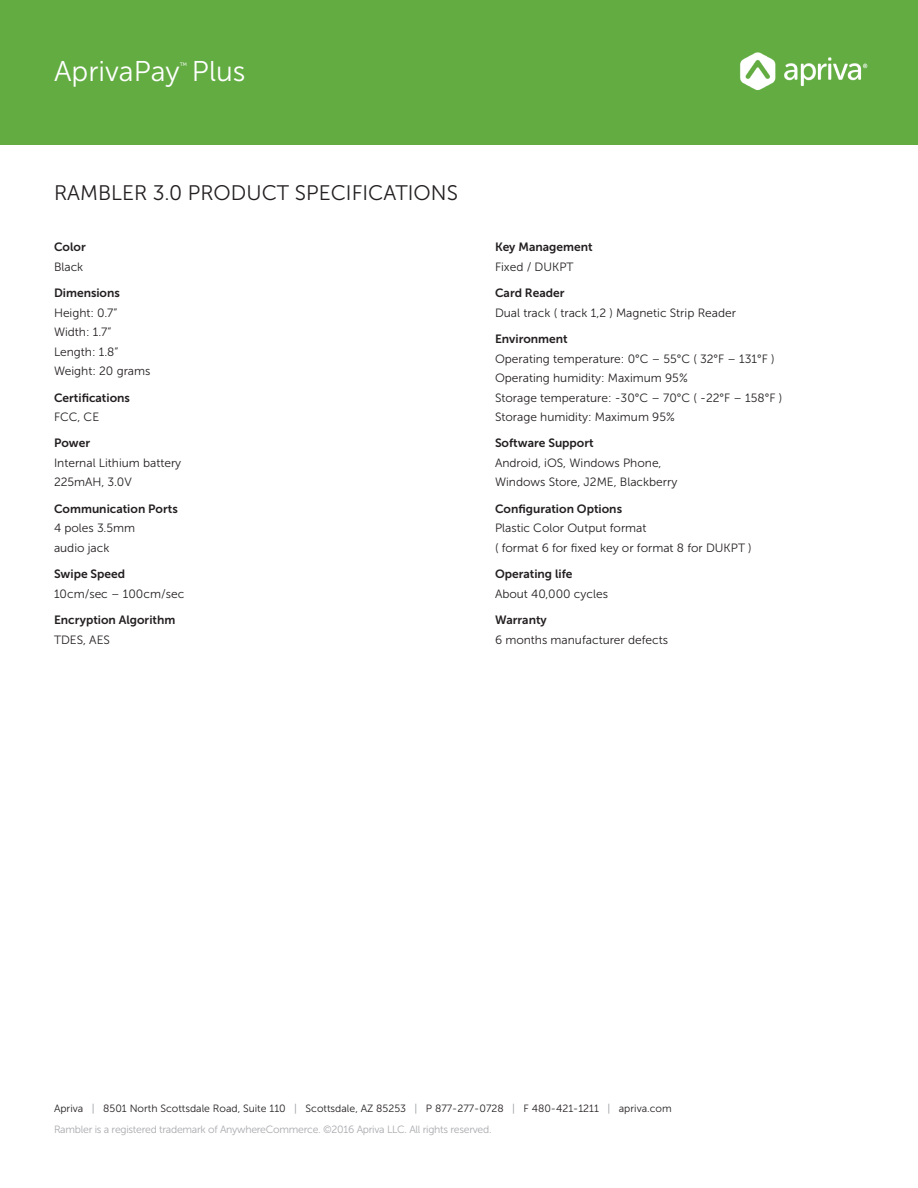
<style>
.page{position:relative;width:918px;height:1188px;background:#fff}
.page>*{position:absolute;margin:0;border:0;box-sizing:border-box;transform-origin:0 0}
.t1{font:28.5px "Museo Sans 300";color:#fff}
.t2{font:21px "Museo Sans 300";color:#231f20}
.Body_-_Specs{font:12px "Museo Sans 300";color:#231f20}
.t3{font:12px "Museo Sans 700";color:#231f20}
.Body{font:10.5px "Museo Sans 300";color:#231f20}
.Body-2{font:10.5px "Museo Sans 300";letter-spacing:-.025em;color:#a8a9ad}
.t4{font:7.8px "Museo Sans 300";color:#fff}
.s1{color:#939598}
</style>
<div class="page">
<div style="left:0;top:0;width:918px;height:145px;background:#62ac42"></div>
<img style="left:740px;top:52px;width:128px;height:39px">
<h1 class="t1" style="left:54px;top:56px;width:193px">AprivaPay Plus</h1>
<h1 class="t4" style="left:180px;top:61px;width:9px">™</h1>
<h2 class="t2" style="left:54px;top:182px;width:405px">RAMBLER 3.0 PRODUCT SPECIFICATIONS</h2>
<h3 class="t3" style="left:54px;top:240px;width:33px">Color</h3>
<p class="Body_-_Specs" style="left:54px;top:260px;width:31px">Black</p>
<h3 class="t3" style="left:54px;top:286px;width:67px">Dimensions</h3>
<p class="Body_-_Specs" style="left:54px;top:306px;width:65px">Height: 0.7”</p>
<p class="Body_-_Specs" style="left:54px;top:326px;width:59px">Width: 1.7”</p>
<p class="Body_-_Specs" style="left:54px;top:345px;width:66px">Length: 1.8”</p>
<p class="Body_-_Specs" style="left:54px;top:365px;width:98px">Weight: 20 grams</p>
<h3 class="t3" style="left:54px;top:391px;width:77px">Certifications</h3>
<p class="Body_-_Specs" style="left:54px;top:410px;width:47px">FCC, CE</p>
<h3 class="t3" style="left:54px;top:437px;width:38px">Power</h3>
<p class="Body_-_Specs" style="left:54px;top:456px;width:129px">Internal Lithium battery</p>
<p class="Body_-_Specs" style="left:54px;top:476px;width:79px">225mAH, 3.0V</p>
<h3 class="t3" style="left:54px;top:502px;width:125px">Communication Ports</h3>
<p class="Body_-_Specs" style="left:54px;top:522px;width:83px">4 poles 3.5mm</p>
<p class="Body_-_Specs" style="left:54px;top:541px;width:57px">audio jack</p>
<h3 class="t3" style="left:54px;top:567px;width:73px">Swipe Speed</h3>
<p class="Body_-_Specs" style="left:54px;top:587px;width:132px">10cm/sec – 100cm/sec</p>
<h3 class="t3" style="left:54px;top:613px;width:123px">Encryption Algorithm</h3>
<p class="Body_-_Specs" style="left:54px;top:633px;width:58px">TDES, AES</p>
<h3 class="t3" style="left:495px;top:240px;width:99px">Key Management</h3>
<p class="Body_-_Specs" style="left:495px;top:260px;width:80px">Fixed / DUKPT</p>
<h3 class="t3" style="left:495px;top:286px;width:71px">Card Reader</h3>
<p class="Body_-_Specs" style="left:495px;top:306px;width:243px">Dual track ( track 1,2 ) Magnetic Strip Reader</p>
<h3 class="t3" style="left:495px;top:332px;width:74px">Environment</h3>
<p class="Body_-_Specs" style="left:495px;top:352px;width:281px">Operating temperature: 0°C – 55°C ( 32°F – 131°F )</p>
<p class="Body_-_Specs" style="left:495px;top:371px;width:194px">Operating humidity: Maximum 95%</p>
<p class="Body_-_Specs" style="left:495px;top:391px;width:289px">Storage temperature: -30°C – 70°C ( -22°F – 158°F )</p>
<p class="Body_-_Specs" style="left:495px;top:410px;width:181px">Storage humidity: Maximum 95%</p>
<h3 class="t3" style="left:495px;top:437px;width:100px">Software Support</h3>
<p class="Body_-_Specs" style="left:495px;top:456px;width:168px">Android, iOS, Windows Phone,</p>
<p class="Body_-_Specs" style="left:495px;top:476px;width:184px">Windows Store, J2ME, Blackberry</p>
<h3 class="t3" style="left:495px;top:502px;width:129px">Configuration Options</h3>
<p class="Body_-_Specs" style="left:495px;top:522px;width:153px">Plastic Color Output format</p>
<p class="Body_-_Specs" style="left:495px;top:541px;width:258px">( format 6 for fixed key or format 8 for DUKPT )</p>
<h3 class="t3" style="left:495px;top:567px;width:79px">Operating life</h3>
<p class="Body_-_Specs" style="left:495px;top:587px;width:115px">About 40,000 cycles</p>
<h3 class="t3" style="left:495px;top:613px;width:53px">Warranty</h3>
<p class="Body_-_Specs" style="left:495px;top:633px;width:175px">6 months manufacturer defects</p>
<p class="Body" style="left:54px;top:1103px;width:619px">Apriva <span class="s1">|</span> 8501 North Scottsdale Road, Suite 110 <span class="s1">|</span> Scottsdale, AZ 85253 <span class="s1">|</span> P 877-277-0728 <span class="s1">|</span> F 480-421-1211 <span class="s1">|</span> apriva.com</p>
<p class="Body-2" style="left:54px;top:1124px;width:439px">Rambler is a registered trademark of AnywhereCommerce. ©2016 Apriva LLC. All rights reserved.</p>
</div>
